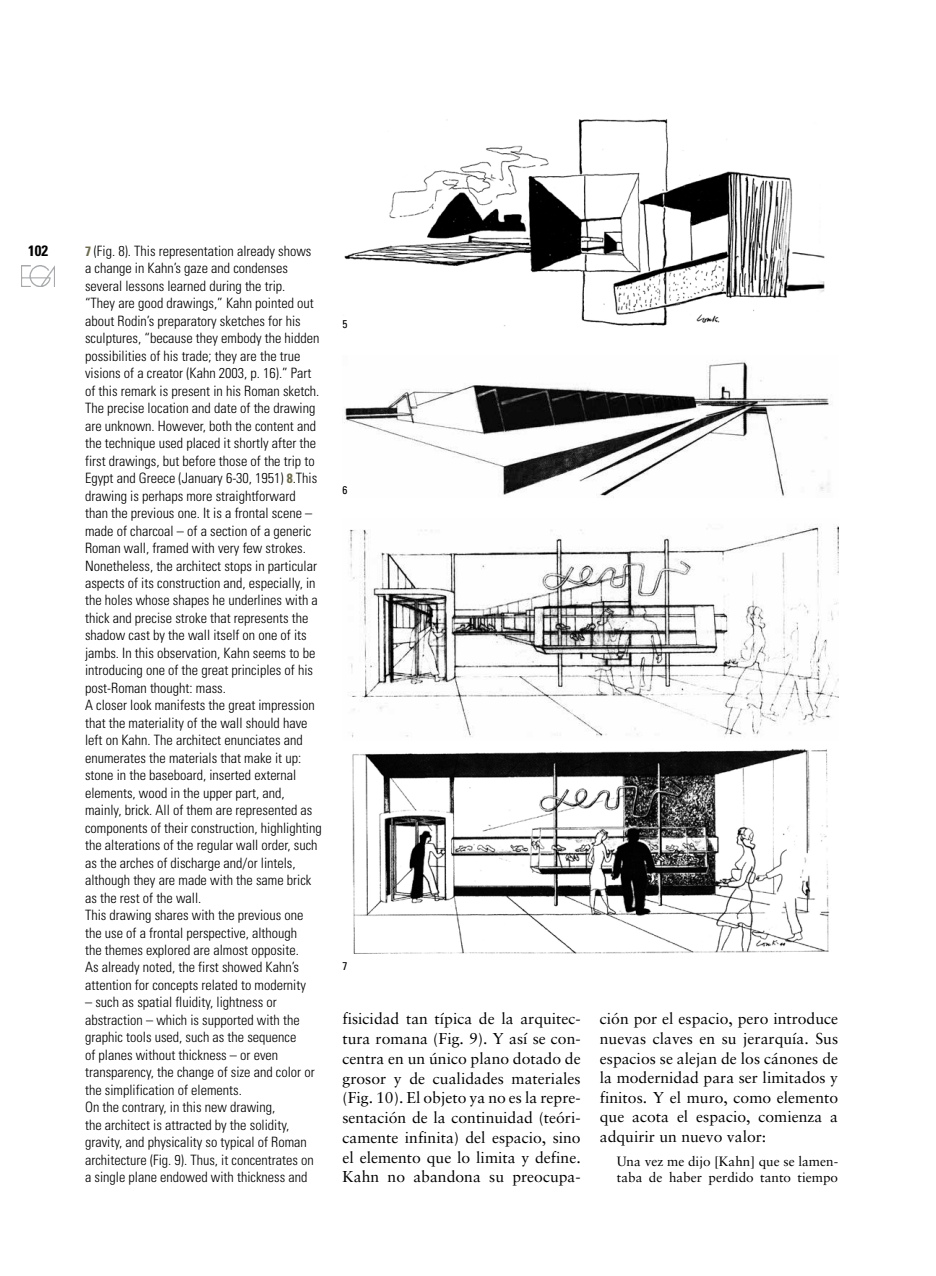
<style>
.page{position:relative;width:936px;height:1276px;background:#fff}
.page>*{position:absolute;margin:0;border:0;box-sizing:border-box;transform-origin:0 0}
.t1{font:15.75px/19.8px "Sabon";color:#000;text-align:justify}
.t2{font:700 condensed 15px "Univers";color:#000}
.t3{font:300 condensed 14.25px/17.4px "Univers";color:#000}
.t4{font:13.5px/16px "Sabon";color:#000}
.t5{font:condensed 11.25px "Univers";color:#000}
.s1{font-weight:700;font-size:13.5px;color:#6e6b4a}
</style>
<div class="page">
<img style="left:22px;top:265px;width:33px;height:21px">
<img style="left:344px;top:119px;width:481px;height:208px">
<img style="left:344px;top:361px;width:487px;height:137px">
<img style="left:349px;top:526px;width:489px;height:212px">
<img style="left:352px;top:749px;width:478px;height:205px">
<p class="t2" style="left:28px;top:242px;width:21px">102</p>
<p class="t3" style="left:85px;top:242px;width:238px"><span class="s1">7</span> (Fig. 8). This representation already shows<br>a change in Kahn’s gaze and condenses several lessons learned during the trip.<br>“They are good drawings,” Kahn pointed out about Rodin’s preparatory sketches for his sculptures, “because they embody the hidden possibilities of his trade; they are the true visions of a creator (Kahn 2003, p. 16).” Part of this remark is present in his Roman sketch.<br>The precise location and date of the drawing are unknown. However, both the content and the technique used placed it shortly after the first drawings, but before those of the trip to Egypt and Greece (January 6-30, 1951) <span class="s1">8</span>.This drawing is perhaps more straightforward than the previous one. It is a frontal scene – made of charcoal – of a section of a generic Roman wall, framed with very few strokes.<br>Nonetheless, the architect stops in particular aspects of its construction and, especially, in the holes whose shapes he underlines with a thick and precise stroke that represents the shadow cast by the wall itself on one of its jambs. In this observation, Kahn seems to be introducing one of the great principles of his post-Roman thought: mass.<br>A closer look manifests the great impression that the materiality of the wall should have left on Kahn. The architect enunciates and enumerates the materials that make it up: stone in the baseboard, inserted external elements, wood in the upper part, and, mainly, brick. All of them are represented as components of their construction, highlighting the alterations of the regular wall order, such as the arches of discharge and/or lintels, although they are made with the same brick as the rest of the wall.<br>This drawing shares with the previous one the use of a frontal perspective, although<br>the themes explored are almost opposite.<br>As already noted, the first showed Kahn’s attention for concepts related to modernity</p>
<p class="t3" style="left:85px;top:993px;width:231px">– such as spatial fluidity, lightness or abstraction – which is supported with the graphic tools used, such as the sequence<br>of planes without thickness – or even transparency, the change of size and color or the simplification of elements.<br>On the contrary, in this new drawing,<br>the architect is attracted by the solidity, gravity, and physicality so typical of Roman architecture (Fig. 9). Thus, it concentrates on a single plane endowed with thickness and</p>
<p class="t5" style="left:342px;top:317px;width:6px">5</p>
<p class="t5" style="left:342px;top:482px;width:6px">6</p>
<p class="t5" style="left:342px;top:958px;width:6px">7</p>
<p class="t1" style="left:342px;top:1009px;width:240px">fisicidad tan típica de la arquitec&shy;tura romana (Fig. 9). Y así se con&shy;centra en un único plano dotado de grosor y de cualidades materiales (Fig. 10). El objeto ya no es la repre&shy;sentación de la continuidad (teóri&shy;camente infinita) del espacio, sino el elemento que lo limita y define.<br>Kahn no abandona su preocupa-</p>
<p class="t1" style="left:600px;top:1009px;width:240px">ción por el espacio, pero introduce nuevas claves en su jerarquía. Sus espacios se alejan de los cánones de la modernidad para ser limitados y finitos. Y el muro, como elemento que acota el espacio, comienza a adquirir un nuevo valor:</p>
<p class="t4" style="left:617px;top:1153px;width:223px">Una vez me dijo [Kahn] que se lamen&shy;taba de haber perdido tanto tiempo</p>
</div>
